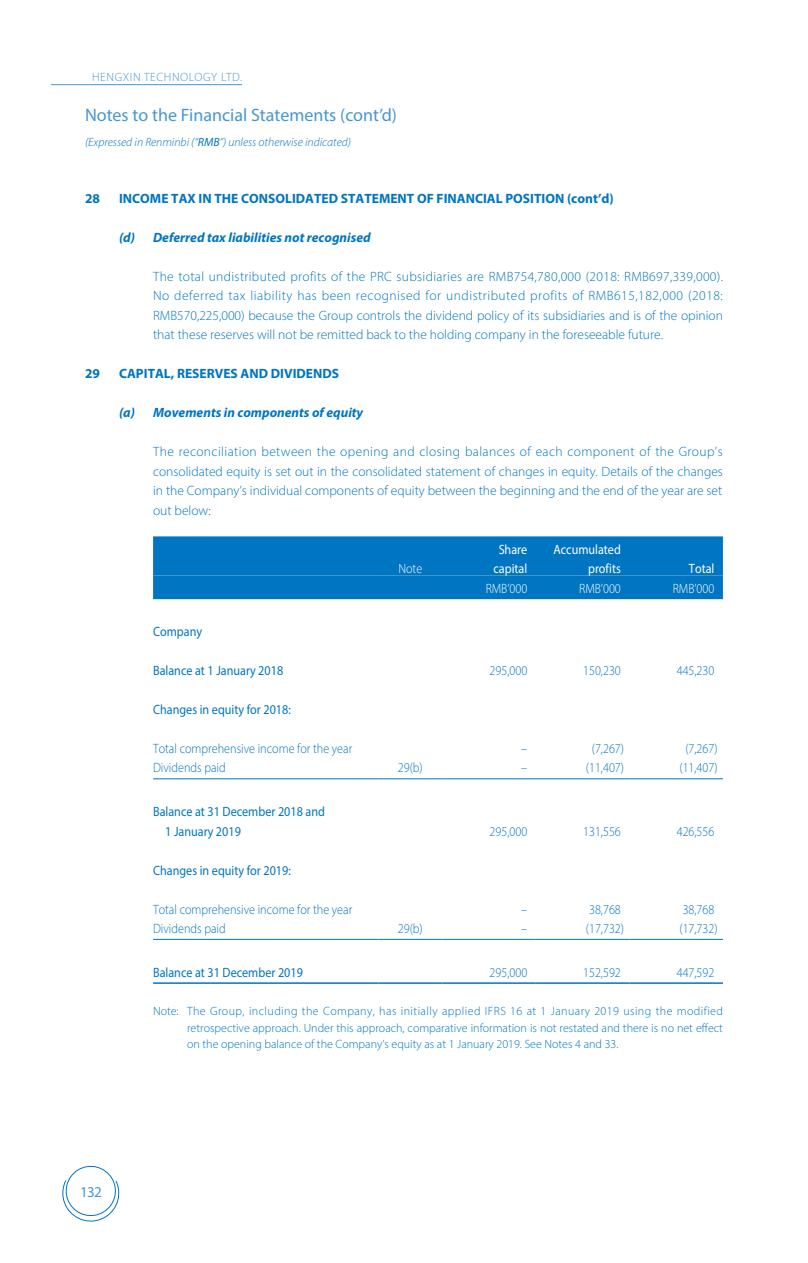
<style>
.page{position:relative;width:808px;height:1263px;background:#fff}
.page>*{position:absolute;margin:0;border:0;box-sizing:border-box;transform-origin:0 0}
.t1{font:18px "Myriad Pro";color:#4597d3}
.t2{font:15px "Myriad Pro";color:#4597d3}
.t3{font:300 13.5px/19.5px "Myriad Pro";color:#0075c2;text-align:justify}
.t4{font:300 13.5px "Myriad Pro";color:#0075c2;scale:.9 1}
.t5{font:13.5px/19.5px "Myriad Pro";color:#0075c2;scale:.9 1}
.t6{font:700 13.5px "Myriad Pro";color:#0075c2}
.t7{font:italic 700 13.5px "Myriad Pro";color:#0075c2}
.t8{font:13.5px/19.5px "Myriad Pro";color:#fff;text-align:center;scale:.9 1}
.t9{font:300 13.5px "Myriad Pro";color:#fff;scale:.9 1}
.t10{font:300 12px/16.5px "Myriad Pro";color:#0075c2;text-align:justify}
.t11{font:italic 300 12px "Myriad Pro";color:#0075c2}
.t12{font:300 12px "Myriad Pro";letter-spacing:.05em;color:#4597d3}
.s1{font-weight:400}
</style>
<div class="page">
<svg style="left:62px;top:1165px;width:58px;height:57px"></svg>
<hr style="left:51px;top:84px;width:191px;height:1px;background:#4597d3">
<div style="left:153px;top:536px;width:570px;height:63px;background:#0075c2"></div>
<hr style="left:153px;top:778px;width:225px;height:1px;background:#0075c2">
<hr style="left:378px;top:778px;width:64px;height:1px;background:#0075c2">
<hr style="left:442px;top:778px;width:94px;height:1px;background:#0075c2">
<hr style="left:536px;top:778px;width:93px;height:1px;background:#0075c2">
<hr style="left:629px;top:778px;width:94px;height:1px;background:#0075c2">
<hr style="left:153px;top:939px;width:225px;height:1px;background:#0075c2">
<hr style="left:378px;top:939px;width:64px;height:1px;background:#0075c2">
<hr style="left:442px;top:939px;width:94px;height:1px;background:#0075c2">
<hr style="left:536px;top:939px;width:93px;height:1px;background:#0075c2">
<hr style="left:629px;top:939px;width:94px;height:1px;background:#0075c2">
<hr style="left:153px;top:982px;width:225px;height:2px;background:#0075c2">
<hr style="left:378px;top:982px;width:64px;height:2px;background:#0075c2">
<hr style="left:442px;top:982px;width:94px;height:2px;background:#0075c2">
<hr style="left:536px;top:982px;width:93px;height:2px;background:#0075c2">
<hr style="left:629px;top:982px;width:94px;height:2px;background:#0075c2">
<p class="t12" style="left:92px;top:70px;width:152px">HENGXIN TECHNOLOGY LTD.</p>
<h1 class="t1" style="left:85px;top:104px;width:313px">Notes to the Financial Statements (cont’d)</h1>
<p class="t11" style="left:85px;top:135px;width:267px">(Expressed in Renminbi (“<span class="s1">RMB</span>”) unless otherwise indicated)</p>
<p class="t6" style="left:85px;top:189px;width:16px">28</p>
<p class="t6" style="left:119px;top:189px;width:496px">INCOME TAX IN THE CONSOLIDATED STATEMENT OF FINANCIAL POSITION (cont’d)</p>
<p class="t7" style="left:119px;top:228px;width:253px">(d) Deferred tax liabilities not recognised</p>
<p class="t3" style="left:153px;top:266px;width:571px">The total undistributed profits of the PRC subsidiaries are RMB754,780,000 (2018: RMB697,339,000).<br>No deferred tax liability has been recognised for undistributed profits of RMB615,182,000 (2018:<br>RMB570,225,000) because the Group controls the dividend policy of its subsidiaries and is of the opinion that these reserves will not be remitted back to the holding company in the foreseeable future.</p>
<p class="t6" style="left:85px;top:365px;width:16px">29</p>
<p class="t6" style="left:119px;top:365px;width:222px">CAPITAL, RESERVES AND DIVIDENDS</p>
<p class="t7" style="left:119px;top:404px;width:246px">(a) Movements in components of equity</p>
<p class="t3" style="left:153px;top:442px;width:571px">The reconciliation between the opening and closing balances of each component of the Group’s consolidated equity is set out in the consolidated statement of changes in equity. Details of the changes in the Company’s individual components of equity between the beginning and the end of the year are set out below:</p>
<p class="t9" style="left:398px;top:561px;width:28px">Note</p>
<p class="t8" style="left:493px;top:539px;width:39px">Share capital</p>
<p class="t8" style="left:553px;top:539px;width:77px;text-align:right">Accumulated profits</p>
<p class="t8" style="left:689px;top:559px;width:30px">Total</p>
<p class="t9" style="left:486px;top:580px;width:48px">RMB’000</p>
<p class="t9" style="left:579px;top:580px;width:48px">RMB’000</p>
<p class="t9" style="left:673px;top:580px;width:48px">RMB’000</p>
<p class="t5" style="left:153px;top:621px;width:56px">Company</p>
<p class="t5" style="left:153px;top:660px;width:146px">Balance at 1 January 2018</p>
<p class="t4" style="left:490px;top:662px;width:43px">295,000</p>
<p class="t4" style="left:583px;top:662px;width:43px">150,230</p>
<p class="t4" style="left:677px;top:662px;width:43px">445,230</p>
<p class="t5" style="left:153px;top:699px;width:155px">Changes in equity for 2018:</p>
<p class="t4" style="left:153px;top:740px;width:223px">Total comprehensive income for the year</p>
<p class="t4" style="left:521px;top:740px;width:8px">–</p>
<p class="t4" style="left:592px;top:740px;width:37px">(7,267)</p>
<p class="t4" style="left:685px;top:740px;width:37px">(7,267)</p>
<p class="t4" style="left:153px;top:760px;width:82px">Dividends paid</p>
<p class="t4" style="left:398px;top:760px;width:29px">29(b)</p>
<p class="t4" style="left:521px;top:760px;width:8px">–</p>
<p class="t4" style="left:586px;top:760px;width:44px">(11,407)</p>
<p class="t4" style="left:679px;top:760px;width:44px">(11,407)</p>
<p class="t5" style="left:165px;top:801px;width:179px;text-indent:-12px">Balance at 31 December 2018 and<br>1 January 2019</p>
<p class="t4" style="left:490px;top:823px;width:43px">295,000</p>
<p class="t4" style="left:583px;top:823px;width:43px">131,556</p>
<p class="t4" style="left:677px;top:823px;width:43px">426,556</p>
<p class="t5" style="left:153px;top:860px;width:155px">Changes in equity for 2019:</p>
<p class="t4" style="left:153px;top:901px;width:223px">Total comprehensive income for the year</p>
<p class="t4" style="left:521px;top:901px;width:8px">–</p>
<p class="t4" style="left:589px;top:901px;width:37px">38,768</p>
<p class="t4" style="left:683px;top:901px;width:37px">38,768</p>
<p class="t4" style="left:153px;top:920px;width:82px">Dividends paid</p>
<p class="t4" style="left:398px;top:920px;width:29px">29(b)</p>
<p class="t4" style="left:521px;top:920px;width:8px">–</p>
<p class="t4" style="left:586px;top:920px;width:44px">(17,732)</p>
<p class="t4" style="left:679px;top:920px;width:44px">(17,732)</p>
<p class="t5" style="left:153px;top:962px;width:168px">Balance at 31 December 2019</p>
<p class="t4" style="left:490px;top:964px;width:43px">295,000</p>
<p class="t4" style="left:583px;top:964px;width:43px">152,592</p>
<p class="t4" style="left:677px;top:964px;width:43px">447,592</p>
<p class="t10" style="left:187px;top:1003px;width:537px;text-indent:-34px">Note: The Group, including the Company, has initially applied IFRS 16 at 1 January 2019 using the modified retrospective approach. Under this approach, comparative information is not restated and there is no net effect on the opening balance of the Company’s equity as at 1 January 2019. See Notes 4 and 33.</p>
<p class="t2" style="left:80px;top:1183px;width:23px">132</p>
</div>
